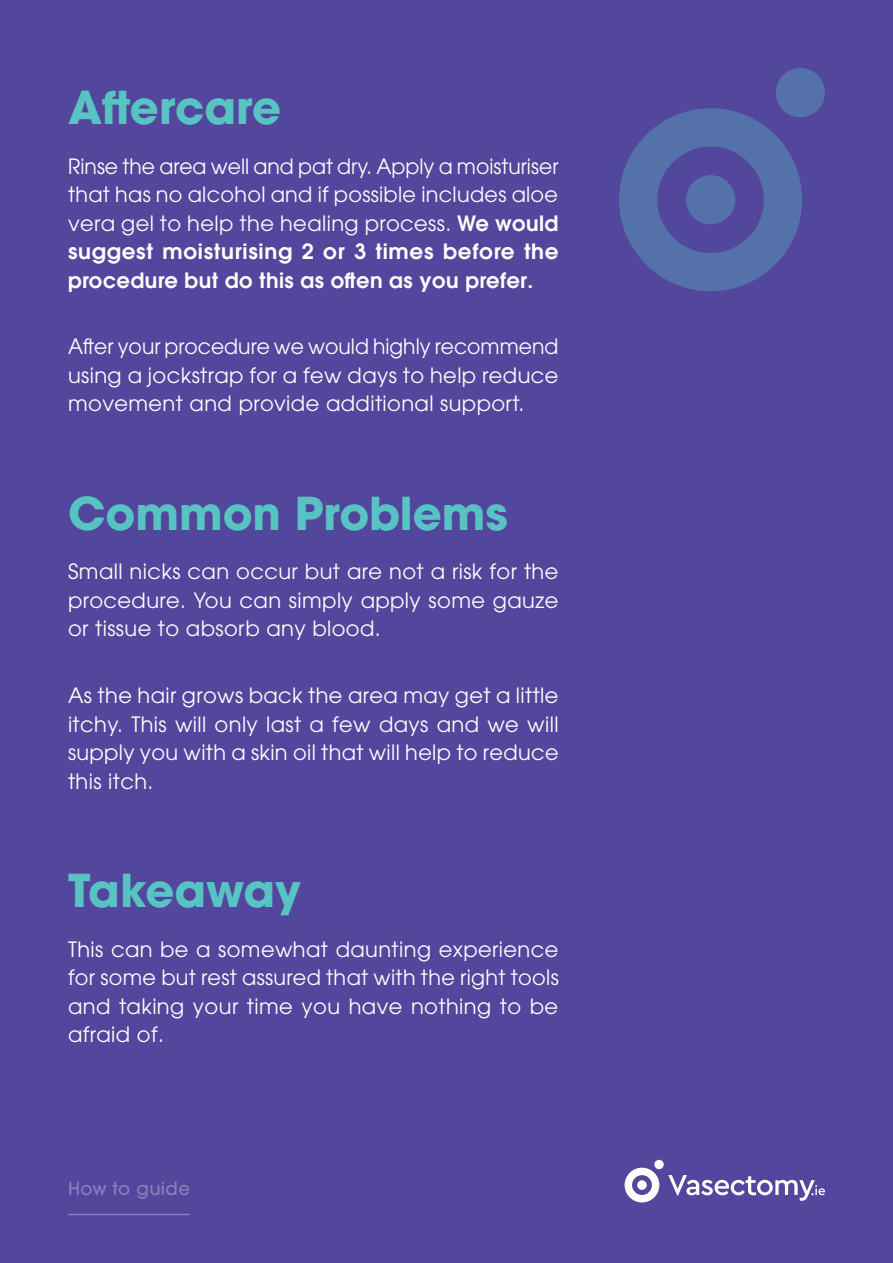
<style>
.page{position:relative;width:893px;height:1263px;background:#52479c}
.page>*{position:absolute;margin:0;border:0;box-sizing:border-box;transform-origin:0 0}
.t1{font:700 45px "ITC Avant Garde Std";color:#58c3c3}
.t2{font:21px/28.5px "ITC Avant Garde Std";letter-spacing:.02em;color:#fff;text-align:justify}
.t3{font:500 18px "ITC Avant Garde Std";letter-spacing:.02em;color:#867eba}
.s1{font-weight:600}
</style>
<div class="page">
<hr style="left:68px;top:1214px;width:122px;height:1px;background:#867eba">
<svg style="left:625px;top:1160px;width:200px;height:42px"></svg>
<div style="left:776px;top:68px;width:49px;height:49px;background:#5472a9;border-radius:50%"></div>
<svg style="left:619px;top:108px;width:183px;height:183px"></svg>
<h1 class="t1" style="left:68px;top:77px;width:215px">Aftercare</h1>
<p class="t2" style="left:68px;top:151px;width:492px">Rinse the area well and pat dry. Apply a moisturiser that has no alcohol and if possible includes aloe vera gel to help the healing process. <span class="s1">We would suggest moisturising 2 or 3 times before the procedure but do this as often as you prefer.</span></p>
<p class="t2" style="left:68px;top:332px;width:492px">After your procedure we would highly recommend using a jockstrap for a few days to help reduce movement and provide additional support.</p>
<h1 class="t1" style="left:68px;top:483px;width:441px">Common Problems</h1>
<p class="t2" style="left:68px;top:557px;width:492px">Small nicks can occur but are not a risk for the procedure. You can simply apply some gauze or tissue to absorb any blood.</p>
<p class="t2" style="left:68px;top:681px;width:492px">As the hair grows back the area may get a little itchy. This will only last a few days and we will supply you with a skin oil that will help to reduce this itch.</p>
<h1 class="t1" style="left:68px;top:860px;width:235px">Takeaway</h1>
<p class="t2" style="left:68px;top:934px;width:492px">This can be a somewhat daunting experience for some but rest assured that with the right tools and taking your time you have nothing to be afraid of.</p>
<p class="t3" style="left:68px;top:1177px;width:123px">How to guide</p>
</div>
